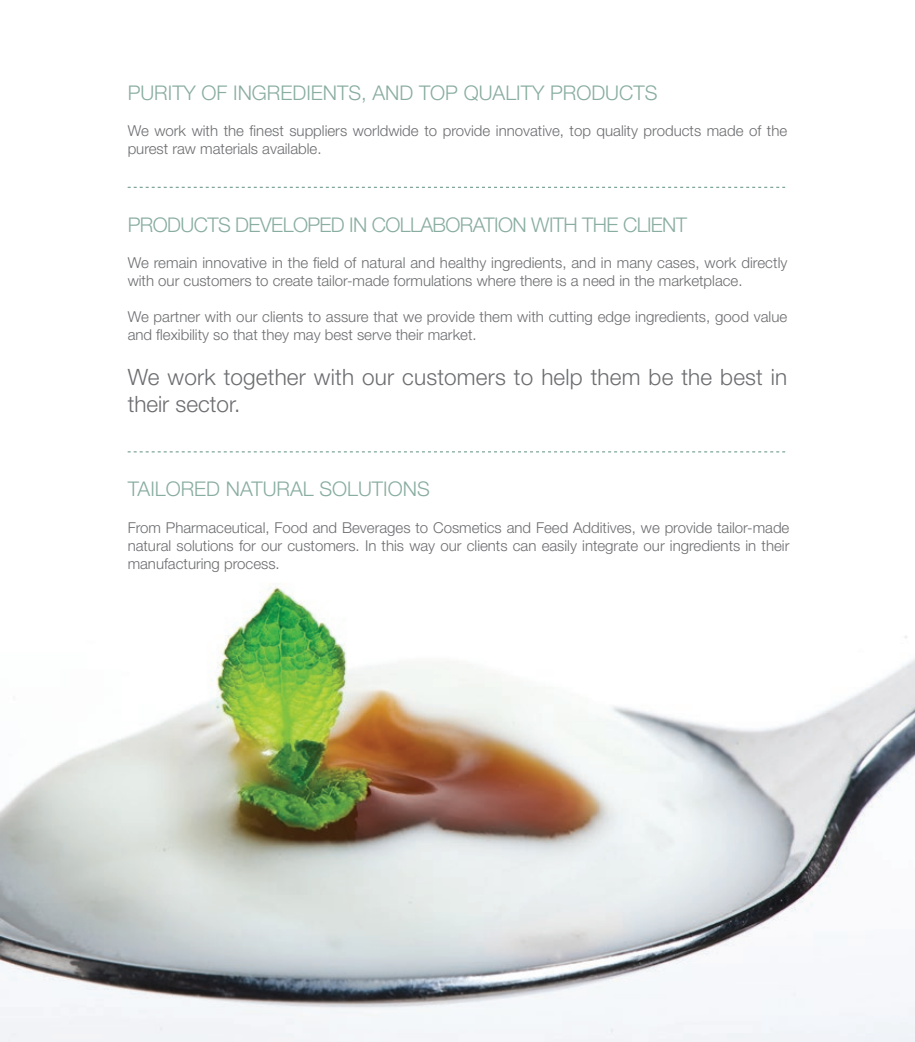
<style>
.page{position:relative;width:915px;height:1042px;background:#fff}
.page>*{position:absolute;margin:0;border:0;box-sizing:border-box;transform-origin:0 0}
.t1{font:300 22.5px/27px "Helvetica Neue LT Std";letter-spacing:.01em;color:#6c6d70}
.t2{font:300 20.25px "Helvetica Neue LT Std";color:#89ada0}
.t3{font:300 20.25px "Helvetica Neue LT Std";letter-spacing:-.03em;color:#89ada0}
.t4{font:300 15px/18px "Helvetica Neue LT Std";color:#6c6d70}
</style>
<div class="page">
<img style="left:1px;top:584px;width:913px;height:458px">
<svg style="left:128px;top:451px;width:656px;height:1px"></svg>
<svg style="left:128px;top:187px;width:656px;height:1px"></svg>
<h2 class="t2" style="left:128px;top:80px;width:531px">PURITY OF INGREDIENTS, AND TOP QUALITY PRODUCTS</h2>
<p class="t4" style="left:128px;top:121px;width:660px">We work with the finest suppliers worldwide to provide innovative, top quality products made of the purest raw materials available.</p>
<h2 class="t3" style="left:128px;top:212px;width:561px">PRODUCTS DEVELOPED IN COLLABORATION WITH THE CLIENT</h2>
<p class="t4" style="left:128px;top:253px;width:661px">We remain innovative in the field of natural and healthy ingredients, and in many cases, work directly with our customers to create tailor-made formulations where there is a need in the marketplace.</p>
<p class="t4" style="left:128px;top:307px;width:661px">We partner with our clients to assure that we provide them with cutting edge ingredients, good value and flexibility so that they may best serve their market.</p>
<h1 class="t1" style="left:128px;top:363px;width:661px">We work together with our customers to help them be the best in their sector.</h1>
<h2 class="t2" style="left:128px;top:477px;width:303px">TAILORED NATURAL SOLUTIONS</h2>
<p class="t4" style="left:128px;top:518px;width:663px;text-align:justify">From Pharmaceutical, Food and Beverages to Cosmetics and Feed Additives, we provide tailor-made natural solutions for our customers. In this way our clients can easily integrate our ingredients in their manufacturing process.</p>
</div>
